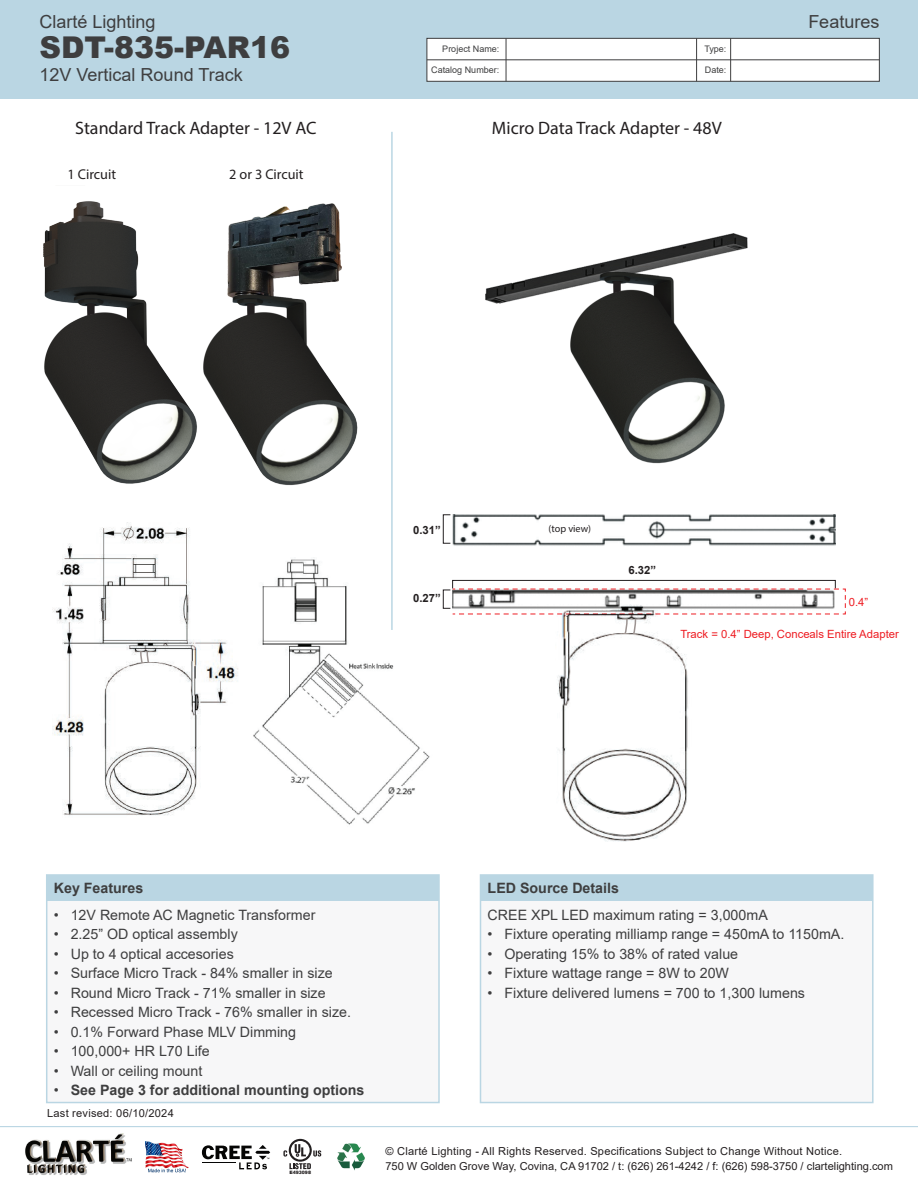
<style>
.page{position:relative;width:918px;height:1188px;background:#fff}
.page>*{position:absolute;margin:0;border:0;box-sizing:border-box;transform-origin:0 0}
.t1{font:900 30px "Arial";color:#3e3e3f}
.t2{font:18px "Myriad Pro";color:#231f20}
.t3{font:18px "Arial";color:#3e3e3f}
.t4{font:14.25px "Arial";color:#3e3e3f}
.t5{font:700 14.25px "Arial";color:#3e3e3f}
.t6{font:14.25px "Myriad Pro";color:#231f20}
.t7{font:11.25px "Arial";color:#ee1d23}
.t8{font:700 11.25px "Arial";color:#231f20}
.t9{font:10.95px "Arial";letter-spacing:.02em;color:#231f20}
.t10{font:10.95px "Arial";color:#231f20}
.t11{font:10.2px "Myriad Pro";color:#231f20}
.t12{font:9px "Arial";color:#3e3e3f}
.t13{font:900 4.5px "Arial";color:#231f20}
.s1{font-weight:400}
</style>
<div class="page">
<div style="left:480px;top:874px;width:394px;height:229px;background:#f7f7f8;border:2px solid #bad6e3"></div>
<div style="left:480px;top:875px;width:393px;height:26px;background:#bad6e3"></div>
<div style="left:46px;top:874px;width:394px;height:229px;background:#f7f7f8;border:2px solid #bad6e3"></div>
<div style="left:47px;top:875px;width:392px;height:26px;background:#bad6e3"></div>
<div style="left:0;top:0;width:918px;height:98px;background:#bad6e3"></div>
<div style="left:427px;top:38px;width:453px;height:44px;background:#fff;border:1px solid #3e3e3f"></div>
<hr style="left:696px;top:38px;width:1px;height:43px;background:#3e3e3f">
<hr style="left:427px;top:60px;width:452px;height:1px;background:#3e3e3f">
<hr style="left:506px;top:38px;width:1px;height:43px;background:#3e3e3f">
<hr style="left:730px;top:38px;width:1px;height:43px;background:#3e3e3f">
<img style="left:253px;top:559px;width:177px;height:266px">
<img style="left:485px;top:234px;width:262px;height:230px">
<img style="left:453px;top:515px;width:382px;height:31px">
<div style="left:443px;top:514px;width:8px;height:30px;border:1px solid #231f20"></div>
<hr style="left:391px;top:132px;width:2px;height:498px;background:#bad6e3">
<hr style="left:0;top:1126px;width:918px;height:1px;background:#bad6e3">
<img style="left:337px;top:1143px;width:28px;height:28px">
<img style="left:146px;top:1141px;width:43px;height:32px">
<svg style="left:202px;top:1145px;width:68px;height:24px"></svg>
<hr style="left:203px;top:1162px;width:33px;height:1px;background:#050504">
<svg style="left:289px;top:1163px;width:22px;height:6px"></svg>
<svg style="left:313px;top:1150px;width:8px;height:7px"></svg>
<svg style="left:289px;top:1139px;width:23px;height:23px"></svg>
<svg style="left:291px;top:1141px;width:19px;height:19px"></svg>
<svg style="left:295px;top:1144px;width:11px;height:13px"></svg>
<svg style="left:283px;top:1150px;width:4px;height:7px"></svg>
<img style="left:25px;top:1133px;width:107px;height:42px">
<svg style="left:613px;top:281px;width:8px;height:17px"></svg>
<img style="left:43px;top:201px;width:154px;height:283px">
<svg style="left:87px;top:303px;width:8px;height:17px"></svg>
<img style="left:227px;top:203px;width:115px;height:92px">
<img style="left:203px;top:295px;width:155px;height:191px">
<svg style="left:247px;top:303px;width:8px;height:17px"></svg>
<div style="left:452px;top:580px;width:384px;height:9px;border:1px solid #231f20"></div>
<div style="left:443px;top:590px;width:8px;height:19px;border:1px solid #231f20"></div>
<img style="left:557px;top:636px;width:131px;height:205px">
<svg style="left:453px;top:589px;width:393px;height:47px"></svg>
<img style="left:52px;top:522px;width:186px;height:294px">
<svg style="left:139px;top:650px;width:11px;height:15px"></svg>
<p class="t3" style="left:40px;top:9px;width:118px">Clarté Lighting</p>
<p class="t3" style="left:808px;top:9px;width:73px">Features</p>
<h1 class="t1" style="left:40px;top:26px;width:252px">SDT-835-PAR16</h1>
<p class="t3" style="left:40px;top:62px;width:205px">12V Vertical Round Track</p>
<p class="t12" style="left:442px;top:43px;width:59px">Project Name:</p>
<p class="t12" style="left:431px;top:64px;width:70px">Catalog Number:</p>
<p class="t12" style="left:704px;top:43px;width:24px">Type:</p>
<p class="t12" style="left:705px;top:64px;width:23px">Date:</p>
<p class="t2" style="left:75px;top:116px;width:243px">Standard Track Adapter - 12V AC</p>
<p class="t2" style="left:492px;top:116px;width:231px">Micro Data Track Adapter - 48V</p>
<p class="t6" style="left:67px;top:166px;width:50px">1 Circuit</p>
<p class="t6" style="left:229px;top:166px;width:76px">2 or 3 Circuit</p>
<p class="t8" style="left:413px;top:522px;width:29px">0.31”</p>
<p class="t11" style="left:549px;top:523px;width:44px">(top view)</p>
<p class="t8" style="left:413px;top:590px;width:29px">0.27”</p>
<p class="t8" style="left:629px;top:562px;width:29px">6.32”</p>
<p class="t7" style="left:849px;top:595px;width:21px">0.4”</p>
<p class="t7" style="left:680px;top:626px;width:220px">Track = 0.4” Deep, Conceals Entire Adapter</p>
<p class="t5" style="left:54px;top:878px;width:91px">Key Features</p>
<p class="t4" style="left:54px;top:905px;width:263px">• 12V Remote AC Magnetic Transformer</p>
<p class="t4" style="left:54px;top:924px;width:185px">• 2.25” OD optical assembly</p>
<p class="t4" style="left:54px;top:944px;width:182px">• Up to 4 optical accesories</p>
<p class="t4" style="left:54px;top:963px;width:280px">• Surface Micro Track - 84% smaller in size</p>
<p class="t4" style="left:54px;top:983px;width:273px">• Round Micro Track - 71% smaller in size</p>
<p class="t4" style="left:54px;top:1002px;width:299px">• Recessed Micro Track - 76% smaller in size.</p>
<p class="t4" style="left:54px;top:1022px;width:244px">• 0.1% Forward Phase MLV Dimming</p>
<p class="t4" style="left:54px;top:1041px;width:157px">• 100,000+ HR L70 Life</p>
<p class="t4" style="left:54px;top:1061px;width:150px">• Wall or ceiling mount</p>
<p class="t5" style="left:54px;top:1080px;width:312px"><span class="s1">•</span> See Page 3 for additional mounting options</p>
<p class="t9" style="left:47px;top:1106px;width:128px">Last revised: 06/10/2024</p>
<p class="t13" style="left:290px;top:1169px;width:23px">E493098</p>
<p class="t5" style="left:488px;top:878px;width:133px">LED Source Details</p>
<p class="t4" style="left:488px;top:905px;width:282px">CREE XPL LED maximum rating = 3,000mA</p>
<p class="t4" style="left:488px;top:924px;width:358px">• Fixture operating milliamp range = 450mA to 1150mA.</p>
<p class="t4" style="left:488px;top:944px;width:252px">• Operating 15% to 38% of rated value</p>
<p class="t4" style="left:488px;top:963px;width:243px">• Fixture wattage range = 8W to 20W</p>
<p class="t4" style="left:488px;top:983px;width:319px">• Fixture delivered lumens = 700 to 1,300 lumens</p>
<p class="t9" style="left:385px;top:1144px;width:458px">© Clarté Lighting - All Rights Reserved. Specifications Subject to Change Without Notice.</p>
<p class="t10" style="left:385px;top:1158px;width:509px">750 W Golden Grove Way, Covina, CA 91702 / t: (626) 261-4242 / f: (626) 598-3750 / clartelighting.com</p>
</div>
